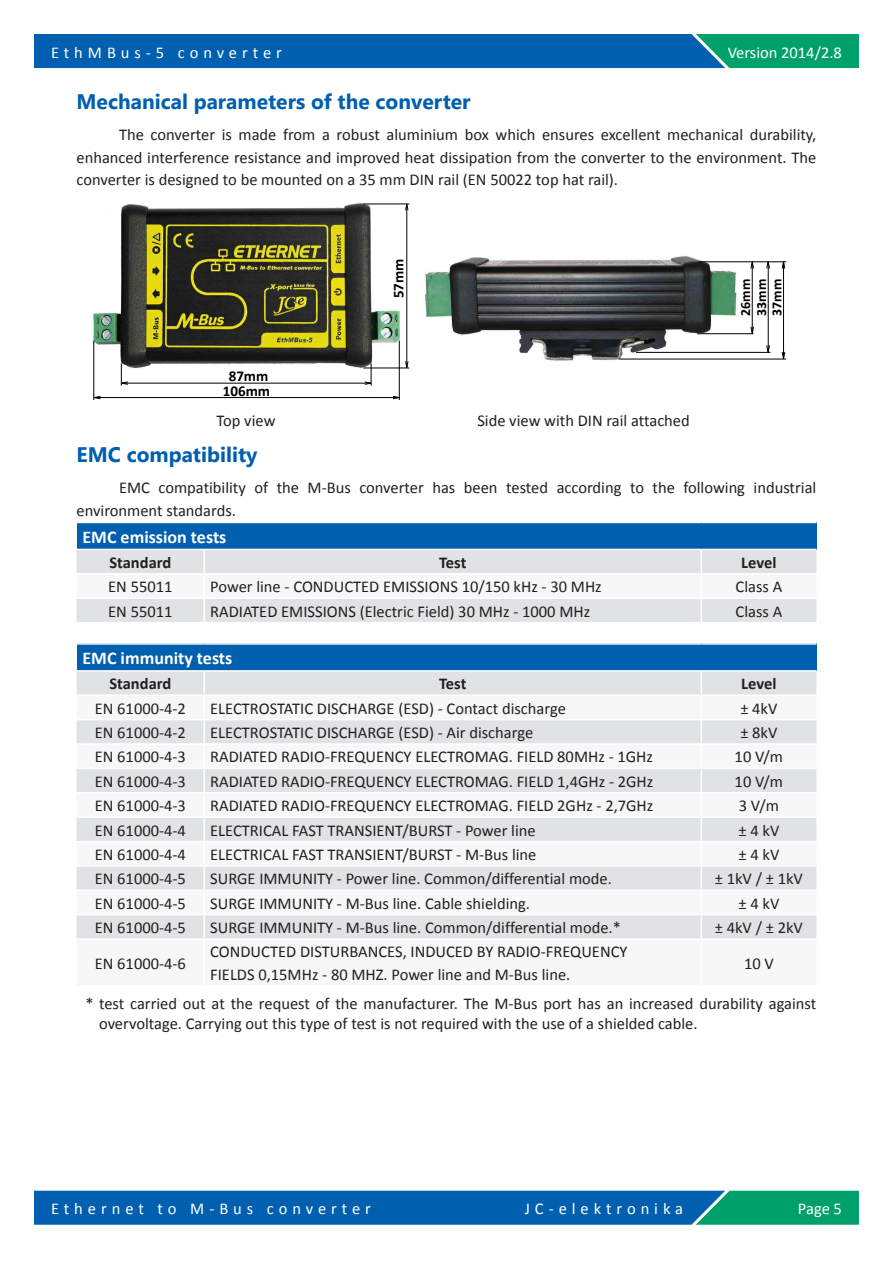
<style>
.page{position:relative;width:893px;height:1263px;background:#fff}
.page>*{position:absolute;margin:0;border:0;box-sizing:border-box;transform-origin:0 0}
.Heading-3-top{font:700 21px "Segoe UI";color:#005fae}
.Heading-3{font:700 21px "Segoe UI";color:#005fae}
.Cell-Heading-2{font:700 18px "Calibri";color:#fff}
.Paragraph-1{font:16.5px/22.5px "Calibri";color:#231f20;text-align:justify}
.Basic-Paragraph-cent{font:16.5px "Calibri";color:#231f20}
.Note-2-undertable{font:16.5px/19.8px "Calibri";color:#231f20}
.t1{font:16.5px "Calibri";letter-spacing:.3em;color:#fff}
.Picture-descriptions{font:16.5px "Calibri";color:#231f20}
.Cell-Heading-3{font:700 16.5px "Calibri";color:#231f20}
.t2{font:16.5px "Calibri";color:#fff}
.t3{font:700 15px/15px "Calibri";color:#000;text-align:center}
.t4{font:700 13.95px "Calibri";color:#000}
</style>
<div class="page">
<svg style="left:34px;top:34px;width:825px;height:34px;background:#026ba2"></svg>
<svg style="left:34px;top:1191px;width:825px;height:34px;background:#036ca3"></svg>
<div style="left:77px;top:522px;width:739px;height:27px;background:#005fae"></div>
<hr style="left:77px;top:522px;width:127px;height:1px;background:#fff">
<hr style="left:204px;top:522px;width:497px;height:1px;background:#fff">
<hr style="left:701px;top:522px;width:115px;height:1px;background:#fff">
<svg style="left:77px;top:550px;width:739px;height:72px"></svg>
<div style="left:77px;top:644px;width:739px;height:27px;background:#005fae"></div>
<div style="left:77px;top:672px;width:739px;height:22px;background:#e1e2e4"></div>
<svg style="left:77px;top:720px;width:739px;height:218px;fill:#e1e2e4"></svg>
<hr style="left:77px;top:643px;width:127px;height:2px;background:#fff">
<hr style="left:204px;top:643px;width:497px;height:2px;background:#fff">
<hr style="left:701px;top:643px;width:115px;height:2px;background:#fff">
<hr style="left:77px;top:670px;width:127px;height:2px;background:#fff">
<hr style="left:204px;top:670px;width:497px;height:2px;background:#fff">
<hr style="left:203px;top:672px;width:2px;height:22px;background:#fff">
<hr style="left:203px;top:720px;width:2px;height:23px;background:#fff">
<hr style="left:203px;top:745px;width:2px;height:23px;background:#fff">
<hr style="left:203px;top:769px;width:2px;height:23px;background:#fff">
<hr style="left:203px;top:793px;width:2px;height:23px;background:#fff">
<hr style="left:203px;top:818px;width:2px;height:23px;background:#fff">
<hr style="left:203px;top:842px;width:2px;height:23px;background:#fff">
<hr style="left:203px;top:867px;width:2px;height:22px;background:#fff">
<hr style="left:203px;top:891px;width:2px;height:23px;background:#fff">
<hr style="left:203px;top:915px;width:2px;height:23px;background:#fff">
<hr style="left:77px;top:743px;width:127px;height:2px;background:#fff">
<hr style="left:204px;top:743px;width:497px;height:2px;background:#fff">
<hr style="left:77px;top:768px;width:127px;height:1px;background:#fff">
<hr style="left:204px;top:768px;width:497px;height:1px;background:#fff">
<hr style="left:77px;top:792px;width:127px;height:1px;background:#fff">
<hr style="left:204px;top:792px;width:497px;height:1px;background:#fff">
<hr style="left:77px;top:816px;width:127px;height:2px;background:#fff">
<hr style="left:204px;top:816px;width:497px;height:2px;background:#fff">
<hr style="left:77px;top:841px;width:127px;height:1px;background:#fff">
<hr style="left:204px;top:841px;width:497px;height:1px;background:#fff">
<hr style="left:77px;top:865px;width:127px;height:2px;background:#fff">
<hr style="left:204px;top:865px;width:497px;height:2px;background:#fff">
<hr style="left:77px;top:889px;width:127px;height:2px;background:#fff">
<hr style="left:204px;top:889px;width:497px;height:2px;background:#fff">
<hr style="left:77px;top:914px;width:127px;height:1px;background:#fff">
<hr style="left:204px;top:914px;width:497px;height:1px;background:#fff">
<hr style="left:701px;top:670px;width:115px;height:2px;background:#fff">
<hr style="left:701px;top:743px;width:115px;height:2px;background:#fff">
<hr style="left:701px;top:768px;width:115px;height:1px;background:#fff">
<hr style="left:701px;top:792px;width:115px;height:1px;background:#fff">
<hr style="left:701px;top:816px;width:115px;height:2px;background:#fff">
<hr style="left:701px;top:841px;width:115px;height:1px;background:#fff">
<hr style="left:701px;top:865px;width:115px;height:2px;background:#fff">
<hr style="left:701px;top:889px;width:115px;height:2px;background:#fff">
<hr style="left:701px;top:914px;width:115px;height:1px;background:#fff">
<svg style="left:701px;top:672px;width:1px;height:266px"></svg>
<img style="left:425px;top:257px;width:362px;height:105px">
<img style="left:93px;top:204px;width:316px;height:196px">
<svg style="left:94px;top:396px;width:306px;height:3px"></svg>
<hr style="left:618px;top:359px;width:168px;height:1px;background:#000">
<hr style="left:699px;top:262px;width:87px;height:1px;background:#000">
<svg style="left:635px;top:256px;width:150px;height:106px"></svg>
<p class="t1" style="left:51px;top:42px;width:233px">EthMBus-5 converter</p>
<p class="t2" style="left:728px;top:42px;width:116px">Version 2014/2.8</p>
<p class="Heading-3-top" style="left:77px;top:86px;width:395px">Mechanical parameters of the converter</p>
<p class="Paragraph-1" style="left:77px;top:124px;width:741px;text-indent:43px">The converter is made from a robust aluminium box which ensures excellent mechanical durability, enhanced interference resistance and improved heat dissipation from the converter to the environment. The converter is designed to be mounted on a 35 mm DIN rail (EN 50022 top hat rail).</p>
<p class="t3" style="left:223px;top:368px;width:49px">87mm<br>106mm</p>
<p class="t3" style="left:391px;top:298px;width:41px;rotate:-90deg">57mm</p>
<p class="t4" style="left:736px;top:316px;width:38px;rotate:-90deg">26mm</p>
<p class="t4" style="left:752px;top:316px;width:38px;rotate:-90deg">33mm</p>
<p class="t4" style="left:768px;top:316px;width:38px;rotate:-90deg">37mm</p>
<p class="Picture-descriptions" style="left:217px;top:410px;width:60px">Top view</p>
<p class="Picture-descriptions" style="left:477px;top:410px;width:214px">Side view with DIN rail attached</p>
<p class="Heading-3" style="left:77px;top:439px;width:182px">EMC compatibility</p>
<p class="Paragraph-1" style="left:77px;top:476px;width:741px;text-indent:43px">EMC compatibility of the M-Bus converter has been tested according to the following industrial environment standards.</p>
<p class="Cell-Heading-2" style="left:83px;top:525px;width:145px">EMC emission tests</p>
<p class="Cell-Heading-3" style="left:109px;top:552px;width:63px">Standard</p>
<p class="Cell-Heading-3" style="left:439px;top:552px;width:29px">Test</p>
<p class="Cell-Heading-3" style="left:741px;top:552px;width:37px">Level</p>
<p class="Basic-Paragraph-cent" style="left:108px;top:576px;width:66px">EN 55011</p>
<p class="Paragraph-1" style="left:210px;top:575px;width:393px">Power line - CONDUCTED EMISSIONS 10/150 kHz - 30 MHz</p>
<p class="Basic-Paragraph-cent" style="left:736px;top:576px;width:48px">Class A</p>
<p class="Basic-Paragraph-cent" style="left:108px;top:601px;width:66px">EN 55011</p>
<p class="Paragraph-1" style="left:210px;top:600px;width:382px">RADIATED EMISSIONS (Electric Field) 30 MHz - 1000 MHz</p>
<p class="Basic-Paragraph-cent" style="left:736px;top:601px;width:48px">Class A</p>
<p class="Cell-Heading-2" style="left:83px;top:647px;width:151px">EMC immunity tests</p>
<p class="Cell-Heading-3" style="left:109px;top:673px;width:63px">Standard</p>
<p class="Cell-Heading-3" style="left:439px;top:673px;width:29px">Test</p>
<p class="Cell-Heading-3" style="left:741px;top:673px;width:37px">Level</p>
<p class="Basic-Paragraph-cent" style="left:95px;top:698px;width:93px">EN 61000-4-2</p>
<p class="Paragraph-1" style="left:210px;top:697px;width:357px">ELECTROSTATIC DISCHARGE (ESD) - Contact discharge</p>
<p class="Basic-Paragraph-cent" style="left:740px;top:698px;width:39px">± 4kV</p>
<p class="Basic-Paragraph-cent" style="left:95px;top:722px;width:93px">EN 61000-4-2</p>
<p class="Paragraph-1" style="left:210px;top:721px;width:324px">ELECTROSTATIC DISCHARGE (ESD) - Air discharge</p>
<p class="Basic-Paragraph-cent" style="left:740px;top:722px;width:39px">± 8kV</p>
<p class="Basic-Paragraph-cent" style="left:95px;top:746px;width:93px">EN 61000-4-3</p>
<p class="Paragraph-1" style="left:210px;top:746px;width:444px">RADIATED RADIO-FREQUENCY ELECTROMAG. FIELD 80MHz - 1GHz</p>
<p class="Basic-Paragraph-cent" style="left:735px;top:746px;width:50px">10 V/m</p>
<p class="Basic-Paragraph-cent" style="left:95px;top:771px;width:93px">EN 61000-4-3</p>
<p class="Paragraph-1" style="left:210px;top:770px;width:445px">RADIATED RADIO-FREQUENCY ELECTROMAG. FIELD 1,4GHz - 2GHz</p>
<p class="Basic-Paragraph-cent" style="left:735px;top:771px;width:50px">10 V/m</p>
<p class="Basic-Paragraph-cent" style="left:95px;top:795px;width:93px">EN 61000-4-3</p>
<p class="Paragraph-1" style="left:210px;top:794px;width:445px">RADIATED RADIO-FREQUENCY ELECTROMAG. FIELD 2GHz - 2,7GHz</p>
<p class="Basic-Paragraph-cent" style="left:739px;top:795px;width:42px">3 V/m</p>
<p class="Basic-Paragraph-cent" style="left:95px;top:820px;width:93px">EN 61000-4-4</p>
<p class="Paragraph-1" style="left:210px;top:819px;width:327px">ELECTRICAL FAST TRANSIENT/BURST - Power line</p>
<p class="Basic-Paragraph-cent" style="left:738px;top:820px;width:42px">± 4 kV</p>
<p class="Basic-Paragraph-cent" style="left:95px;top:844px;width:93px">EN 61000-4-4</p>
<p class="Paragraph-1" style="left:210px;top:843px;width:328px">ELECTRICAL FAST TRANSIENT/BURST - M-Bus line</p>
<p class="Basic-Paragraph-cent" style="left:738px;top:844px;width:42px">± 4 kV</p>
<p class="Basic-Paragraph-cent" style="left:95px;top:868px;width:93px">EN 61000-4-5</p>
<p class="Paragraph-1" style="left:210px;top:868px;width:403px">SURGE IMMUNITY - Power line. Common/differential mode.</p>
<p class="Basic-Paragraph-cent" style="left:715px;top:868px;width:90px">± 1kV / ± 1kV</p>
<p class="Basic-Paragraph-cent" style="left:95px;top:893px;width:93px">EN 61000-4-5</p>
<p class="Paragraph-1" style="left:210px;top:892px;width:321px">SURGE IMMUNITY - M-Bus line. Cable shielding.</p>
<p class="Basic-Paragraph-cent" style="left:738px;top:893px;width:42px">± 4 kV</p>
<p class="Basic-Paragraph-cent" style="left:95px;top:917px;width:93px">EN 61000-4-5</p>
<p class="Paragraph-1" style="left:210px;top:916px;width:412px">SURGE IMMUNITY - M-Bus line. Common/differential mode.*</p>
<p class="Basic-Paragraph-cent" style="left:715px;top:917px;width:90px">± 4kV / ± 2kV</p>
<p class="Basic-Paragraph-cent" style="left:95px;top:953px;width:93px">EN 61000-4-6</p>
<p class="Paragraph-1" style="left:210px;top:941px;width:419px">CONDUCTED DISTURBANCES, INDUCED BY RADIO-FREQUENCY</p>
<p class="Paragraph-1" style="left:210px;top:963px;width:362px">FIELDS 0,15MHz - 80 MHZ. Power line and M-Bus line.</p>
<p class="Basic-Paragraph-cent" style="left:744px;top:953px;width:31px">10 V</p>
<p class="Note-2-undertable" style="left:99px;top:994px;width:719px;text-indent:-14px">* test carried out at the request of the manufacturer. The M-Bus port has an increased durability against overvoltage. Carrying out this type of test is not required with the use of a shielded cable.</p>
<p class="t1" style="left:51px;top:1198px;width:322px">Ethernet to M-Bus converter</p>
<p class="t1" style="left:525px;top:1198px;width:160px">JC-elektronika</p>
<p class="t1" style="left:798px;top:1198px;width:46px">Page 5</p>
</div>
